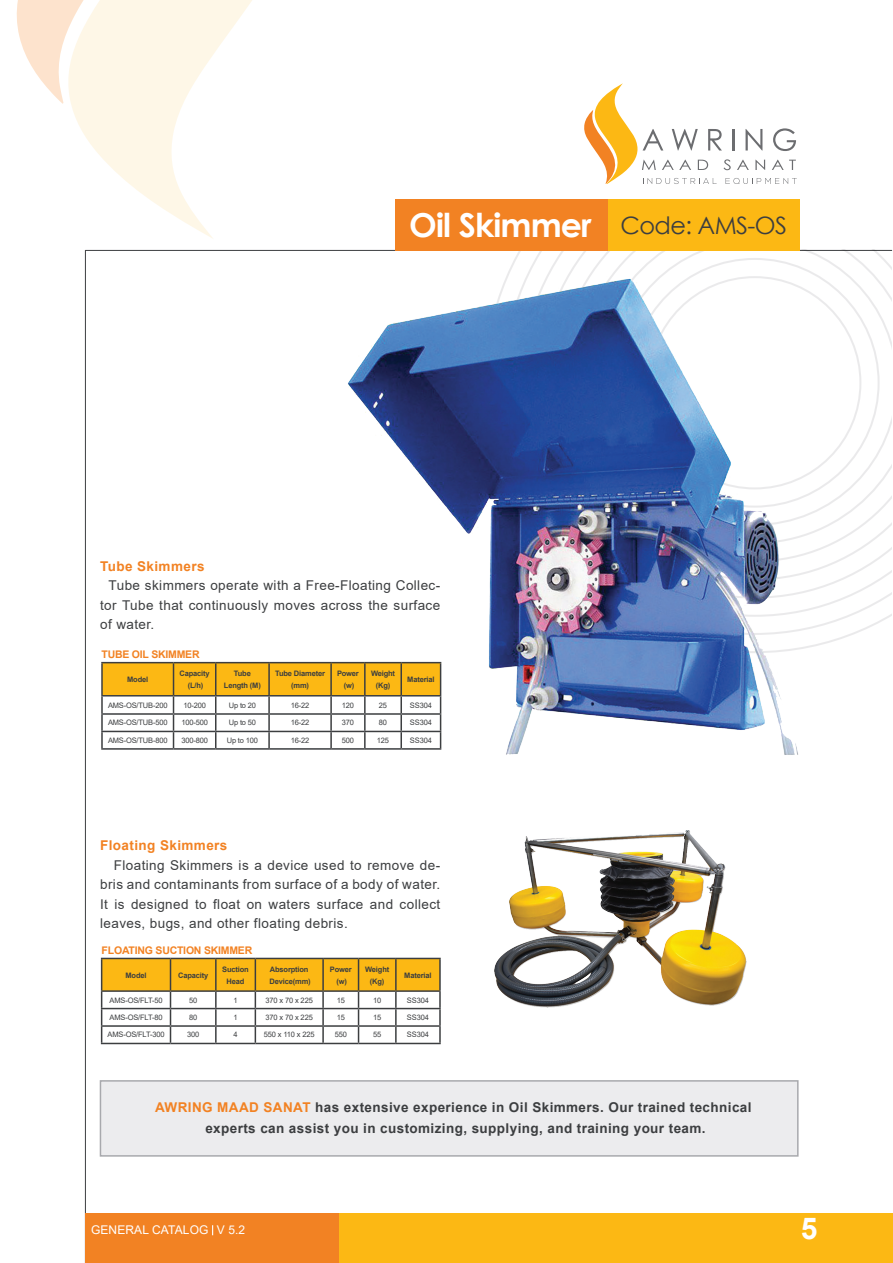
<style>
.page{position:relative;width:893px;height:1263px;background:#fff}
.page>*{position:absolute;margin:0;border:0;box-sizing:border-box;transform-origin:0 0}
.t1{font:700 30px "Arial";color:#fff}
.t2{font:24px "Century Gothic";letter-spacing:-.025em;color:#3c3e40}
.t3{font:13.5px/19.5px "Arial";letter-spacing:.03em;color:#3c3e40;text-align:justify}
.t4{font:700 13.5px/21px "Arial";letter-spacing:.03em;color:#3c3e40;text-align:center}
.t5{font:700 13.5px "Arial";letter-spacing:.03em;color:#f28223}
.t6{font:12px "Arial";letter-spacing:.01em;color:#fff}
.t7{font:700 10.5px "Arial";letter-spacing:-.02em;color:#f28223}
.t8{font:7.5px "Arial";letter-spacing:-.02em;color:#3c3e40}
.t9{font:700 7.5px/12px "Arial";letter-spacing:-.02em;color:#3c3e40;text-align:center}
.s1{font-weight:700;font-size:33px;color:#fff}
.s2{color:#f28223}
</style>
<div class="page">
<hr style="left:85px;top:250px;width:1px;height:1013px;background:#3c3e40">
<hr style="left:85px;top:250px;width:807px;height:1px;background:#3c3e40">
<svg style="left:811px;top:250px;width:80px;height:397px"></svg>
<svg style="left:584px;top:83px;width:213px;height:101px"></svg>
<svg style="left:16px;top:0;width:236px;height:239px"></svg>
<div style="left:339px;top:1213px;width:554px;height:50px;background:#fcb814"></div>
<div style="left:85px;top:1213px;width:254px;height:50px;background:#f28223"></div>
<div style="left:608px;top:200px;width:191px;height:51px;background:#fcb814"></div>
<div style="left:395px;top:200px;width:213px;height:51px;background:#f28223"></div>
<hr style="left:101px;top:662px;width:73px;height:1px;background:#3c3e40">
<hr style="left:174px;top:662px;width:42px;height:1px;background:#3c3e40">
<hr style="left:216px;top:662px;width:53px;height:1px;background:#3c3e40">
<hr style="left:269px;top:662px;width:62px;height:1px;background:#3c3e40">
<hr style="left:331px;top:662px;width:34px;height:1px;background:#3c3e40">
<svg style="left:101px;top:663px;width:235px;height:85px"></svg>
<hr style="left:101px;top:748px;width:73px;height:2px;background:#3c3e40">
<hr style="left:174px;top:748px;width:42px;height:2px;background:#3c3e40">
<hr style="left:216px;top:748px;width:53px;height:2px;background:#3c3e40">
<hr style="left:269px;top:748px;width:62px;height:2px;background:#3c3e40">
<hr style="left:331px;top:748px;width:34px;height:2px;background:#3c3e40">
<div style="left:100px;top:1080px;width:699px;height:77px;background:#ececee;border:2px solid #a8a9ad"></div>
<svg style="left:101px;top:958px;width:340px;height:85px"></svg>
<hr style="left:101px;top:1043px;width:69px;height:1px;background:#3c3e40">
<hr style="left:170px;top:1043px;width:46px;height:1px;background:#3c3e40">
<hr style="left:216px;top:1043px;width:39px;height:1px;background:#3c3e40">
<hr style="left:255px;top:1043px;width:68px;height:1px;background:#3c3e40">
<hr style="left:323px;top:1043px;width:36px;height:1px;background:#3c3e40">
<hr style="left:359px;top:1043px;width:37px;height:1px;background:#3c3e40">
<hr style="left:396px;top:1043px;width:45px;height:1px;background:#3c3e40">
<img style="left:494px;top:830px;width:252px;height:178px">
<img style="left:336px;top:240px;width:475px;height:515px">
<h2 class="t2" style="left:409px;top:208px;width:379px"><span class="s1">Oil Skimmer</span> Code: AMS-OS</h2>
<p class="t5" style="left:100px;top:556px;width:106px">Tube Skimmers</p>
<p class="t3" style="left:100px;top:576px;width:342px;text-indent:9px">Tube skimmers operate with a Free-Floating Collec&shy;tor Tube that continuously moves across the surface of water.</p>
<p class="t7" style="left:102px;top:647px;width:100px">TUBE OIL SKIMMER</p>
<p class="t9" style="left:127px;top:673px;width:23px">Model</p>
<p class="t9" style="left:180px;top:667px;width:32px">Capacity (L/h)</p>
<p class="t9" style="left:224px;top:667px;width:38px">Tube<br>Length (M)</p>
<p class="t9" style="left:275px;top:667px;width:51px">Tube Diameter (mm)</p>
<p class="t9" style="left:337px;top:667px;width:23px">Power (w)</p>
<p class="t9" style="left:371px;top:667px;width:26px">Weight (Kg)</p>
<p class="t9" style="left:407px;top:673px;width:29px">Material</p>
<p class="t8" style="left:108px;top:700px;width:61px">AMS-OS/TUB-200</p>
<p class="t8" style="left:183px;top:700px;width:24px">10-200</p>
<p class="t8" style="left:229px;top:700px;width:29px">Up to 20</p>
<p class="t8" style="left:291px;top:700px;width:20px">16-22</p>
<p class="t8" style="left:342px;top:700px;width:14px">120</p>
<p class="t8" style="left:379px;top:700px;width:10px">25</p>
<p class="t8" style="left:410px;top:700px;width:23px">SS304</p>
<p class="t8" style="left:108px;top:718px;width:61px">AMS-OS/TUB-500</p>
<p class="t8" style="left:181px;top:718px;width:28px">100-500</p>
<p class="t8" style="left:229px;top:718px;width:29px">Up to 50</p>
<p class="t8" style="left:291px;top:718px;width:20px">16-22</p>
<p class="t8" style="left:342px;top:718px;width:14px">370</p>
<p class="t8" style="left:379px;top:718px;width:10px">80</p>
<p class="t8" style="left:410px;top:718px;width:23px">SS304</p>
<p class="t8" style="left:108px;top:735px;width:61px">AMS-OS/TUB-800</p>
<p class="t8" style="left:181px;top:735px;width:28px">300-800</p>
<p class="t8" style="left:227px;top:735px;width:33px">Up to 100</p>
<p class="t8" style="left:291px;top:735px;width:20px">16-22</p>
<p class="t8" style="left:342px;top:735px;width:14px">500</p>
<p class="t8" style="left:377px;top:735px;width:14px">125</p>
<p class="t8" style="left:410px;top:735px;width:23px">SS304</p>
<p class="t5" style="left:100px;top:836px;width:129px">Floating Skimmers</p>
<p class="t3" style="left:100px;top:855px;width:342px;text-indent:14px">Floating Skimmers is a device used to remove de&shy;bris and contaminants from surface of a body of water.<br>It is designed to float on waters surface and collect leaves, bugs, and other floating debris.</p>
<p class="t7" style="left:102px;top:942px;width:152px">FLOATING SUCTION SKIMMER</p>
<p class="t9" style="left:126px;top:969px;width:23px">Model</p>
<p class="t9" style="left:178px;top:969px;width:32px">Capacity</p>
<p class="t9" style="left:222px;top:963px;width:28px">Suction<br>Head</p>
<p class="t9" style="left:270px;top:963px;width:43px;text-align:left">Absorption<br>Device(mm)</p>
<p class="t9" style="left:330px;top:963px;width:23px">Power (w)</p>
<p class="t9" style="left:365px;top:963px;width:26px">Weight (Kg)</p>
<p class="t9" style="left:404px;top:969px;width:29px">Material</p>
<p class="t8" style="left:110px;top:995px;width:55px">AMS-OS/FLT-50</p>
<p class="t8" style="left:189px;top:995px;width:10px">50</p>
<p class="t8" style="left:234px;top:995px;width:6px">1</p>
<p class="t8" style="left:266px;top:995px;width:49px">370 x 70 x 225</p>
<p class="t8" style="left:337px;top:995px;width:10px">15</p>
<p class="t8" style="left:373px;top:995px;width:10px">10</p>
<p class="t8" style="left:407px;top:995px;width:23px">SS304</p>
<p class="t8" style="left:110px;top:1012px;width:55px">AMS-OS/FLT-80</p>
<p class="t8" style="left:189px;top:1012px;width:10px">80</p>
<p class="t8" style="left:233px;top:1012px;width:6px">1</p>
<p class="t8" style="left:266px;top:1012px;width:49px">370 x 70 x 225</p>
<p class="t8" style="left:337px;top:1012px;width:10px">15</p>
<p class="t8" style="left:373px;top:1012px;width:10px">15</p>
<p class="t8" style="left:407px;top:1012px;width:23px">SS304</p>
<p class="t8" style="left:108px;top:1030px;width:58px">AMS-OS/FLT-300</p>
<p class="t8" style="left:187px;top:1030px;width:14px">300</p>
<p class="t8" style="left:233px;top:1030px;width:6px">4</p>
<p class="t8" style="left:264px;top:1030px;width:52px">550 x 110 x 225</p>
<p class="t8" style="left:335px;top:1030px;width:14px">550</p>
<p class="t8" style="left:373px;top:1030px;width:10px">55</p>
<p class="t8" style="left:407px;top:1030px;width:23px">SS304</p>
<p class="t4" style="left:155px;top:1097px;width:598px"><span class="s2">AWRING MAAD SANAT</span> has extensive experience in Oil Skimmers. Our trained technical experts can assist you in customizing, supplying, and training your team.</p>
<p class="t6" style="left:91px;top:1222px;width:156px">GENERAL CATALOG V 5.2</p>
<h1 class="t1" style="left:801px;top:1207px;width:18px">5</h1>
</div>
